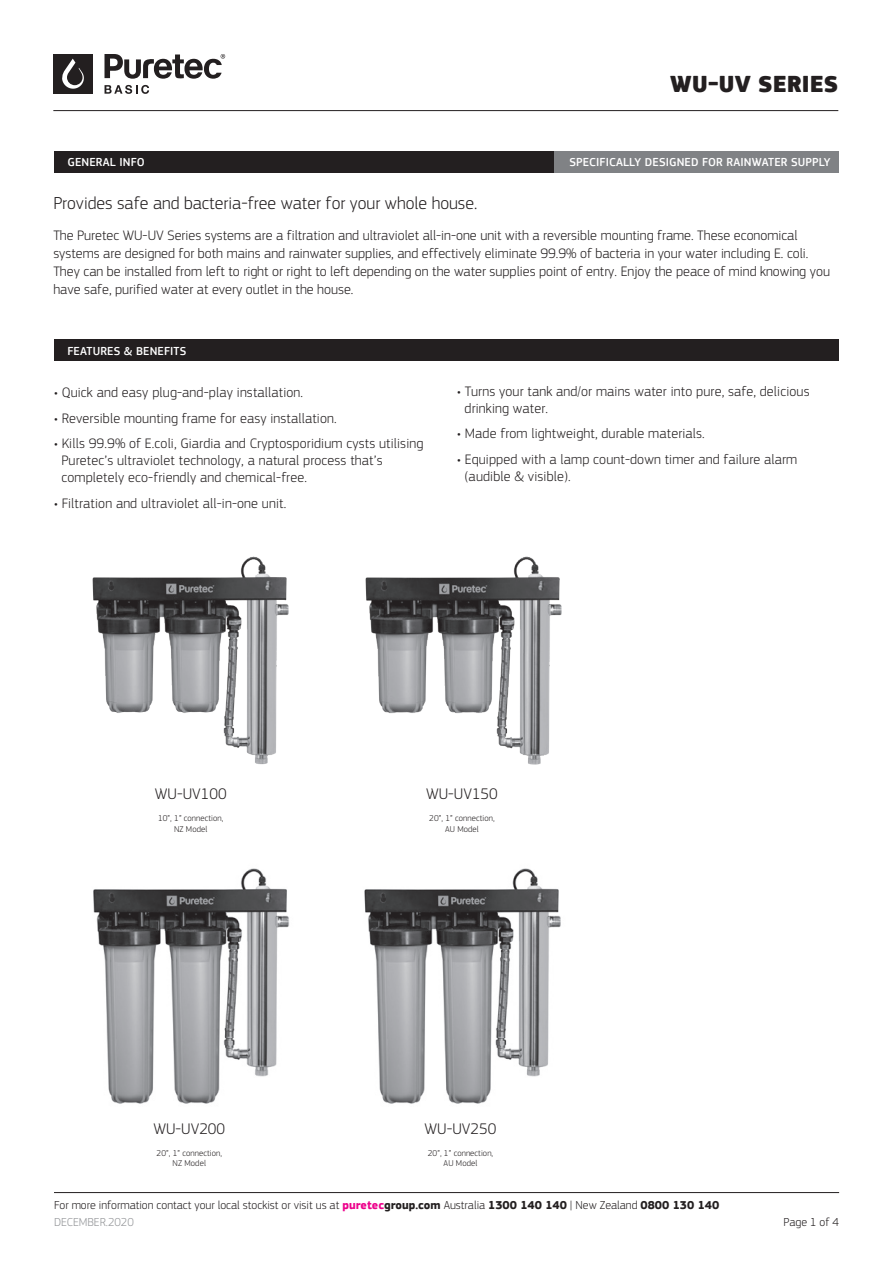
<style>
.page{position:relative;width:893px;height:1263px;background:#fff}
.page>*{position:absolute;margin:0;border:0;box-sizing:border-box;transform-origin:0 0}
.head{font:900 24px "PF Square Sans Pro";color:#231f20}
.head-2{font:18px "PF Square Sans Pro Light V1";color:#231f20}
.code_bold{font:15.9px "PF Square Sans Pro Light V1";color:#231f20}
.item_description_lig{font:14.25px/17.1px "PF Square Sans Pro Light V1";letter-spacing:.01em;color:#231f20}
.subtitle_description{font:14.25px/18px "PF Square Sans Pro Light V1";color:#231f20}
.t1{font:12px/17.2px "PF Square Sans Pro Light V1";color:#231f20}
.t2{font:500 12px "PF Square Sans Pro";letter-spacing:.01em;color:#fff}
.item_description_med{font:8.7px "PF Square Sans Pro Light V1";letter-spacing:.01em;color:#231f20}
.s1{font-family:"PF Square Sans Pro";font-weight:700;color:#ed028c}
.s2{font-family:"PF Square Sans Pro";font-weight:700}
.s3{color:#939598}
</style>
<div class="page">
<hr style="left:53px;top:110px;width:785px;height:1px;background:#231f20">
<div style="left:53px;top:54px;width:40px;height:40px;background:#231f20"></div>
<svg style="left:62px;top:59px;width:22px;height:30px"></svg>
<svg style="left:105px;top:54px;width:120px;height:25px"></svg>
<svg style="left:105px;top:85px;width:44px;height:9px"></svg>
<hr style="left:54px;top:1192px;width:785px;height:1px;background:#231f20">
<div style="left:54px;top:151px;width:785px;height:21px;background:#231f20"></div>
<div style="left:54px;top:339px;width:785px;height:22px;background:#231f20"></div>
<div style="left:555px;top:151px;width:284px;height:21px;background:#808285"></div>
<img style="left:92px;top:556px;width:197px;height:209px">
<img style="left:365px;top:556px;width:197px;height:209px">
<img style="left:93px;top:868px;width:196px;height:236px">
<img style="left:364px;top:868px;width:197px;height:236px">
<p class="t2" style="left:68px;top:155px;width:79px">GENERAL INFO</p>
<p class="head-2" style="left:53px;top:193px;width:425px">Provides safe and bacteria-free water for your whole house.</p>
<p class="head" style="left:670px;top:69px;width:170px">WU-UV SERIES</p>
<p class="t2" style="left:570px;top:155px;width:263px">SPECIFICALLY DESIGNED FOR RAINWATER SUPPLY</p>
<p class="subtitle_description" style="left:53px;top:227px;width:778px">The Puretec WU-UV Series systems are a filtration and ultraviolet all-in-one unit with a reversible mounting frame. These economical systems are designed for both mains and rainwater supplies, and effectively eliminate 99.9% of bacteria in your water including E. coli.<br>They can be installed from left to right or right to left depending on the water supplies point of entry. Enjoy the peace of mind knowing you have safe, purified water at every outlet in the house.</p>
<p class="t2" style="left:68px;top:344px;width:120px">FEATURES &amp; BENEFITS</p>
<p class="item_description_lig" style="left:54px;top:384px;width:251px">• Quick and easy plug-and-play installation.</p>
<p class="item_description_lig" style="left:54px;top:409px;width:284px">• Reversible mounting frame for easy installation.</p>
<p class="item_description_lig" style="left:62px;top:435px;width:363px;text-indent:-8px">• Kills 99.9% of E.coli, Giardia and Cryptosporidium cysts utilising<br>Puretec’s ultraviolet technology, a natural process that’s completely eco-friendly and chemical-free.</p>
<p class="item_description_lig" style="left:54px;top:495px;width:234px">• Filtration and ultraviolet all-in-one unit.</p>
<p class="item_description_lig" style="left:465px;top:382px;width:346px;text-indent:-8px">• Turns your tank and/or mains water into pure, safe, delicious drinking water.</p>
<p class="item_description_lig" style="left:457px;top:425px;width:249px">• Made from lightweight, durable materials.</p>
<p class="item_description_lig" style="left:465px;top:451px;width:334px;text-indent:-8px">• Equipped with a lamp count-down timer and failure alarm (audible &amp; visible).</p>
<p class="code_bold" style="left:155px;top:784px;width:73px">WU-UV100</p>
<p class="code_bold" style="left:426px;top:784px;width:73px">WU-UV150</p>
<p class="item_description_med" style="left:158px;top:813px;width:67px">10”, 1” connection,</p>
<p class="item_description_med" style="left:174px;top:824px;width:35px">NZ Model</p>
<p class="item_description_med" style="left:429px;top:813px;width:67px">20”, 1” connection,</p>
<p class="item_description_med" style="left:445px;top:824px;width:35px">AU Model</p>
<p class="code_bold" style="left:153px;top:1119px;width:73px">WU-UV200</p>
<p class="code_bold" style="left:425px;top:1119px;width:73px">WU-UV250</p>
<p class="item_description_med" style="left:157px;top:1148px;width:67px">20”, 1” connection,</p>
<p class="item_description_med" style="left:173px;top:1158px;width:35px">NZ Model</p>
<p class="item_description_med" style="left:428px;top:1148px;width:67px">20”, 1” connection,</p>
<p class="item_description_med" style="left:444px;top:1158px;width:35px">AU Model</p>
<p class="t1" style="left:54px;top:1196px;width:667px">For more information contact your local stockist or visit us at <span class="s1">puretec</span><span class="s2">group.com</span> Australia <span class="s2">1300 140 140</span> | New Zealand <span class="s2">0800 130 140<br></span><span class="s3">DECEMBER.2020</span></p>
<p class="t1" style="left:784px;top:1213px;width:57px">Page 1 of 4</p>
</div>
